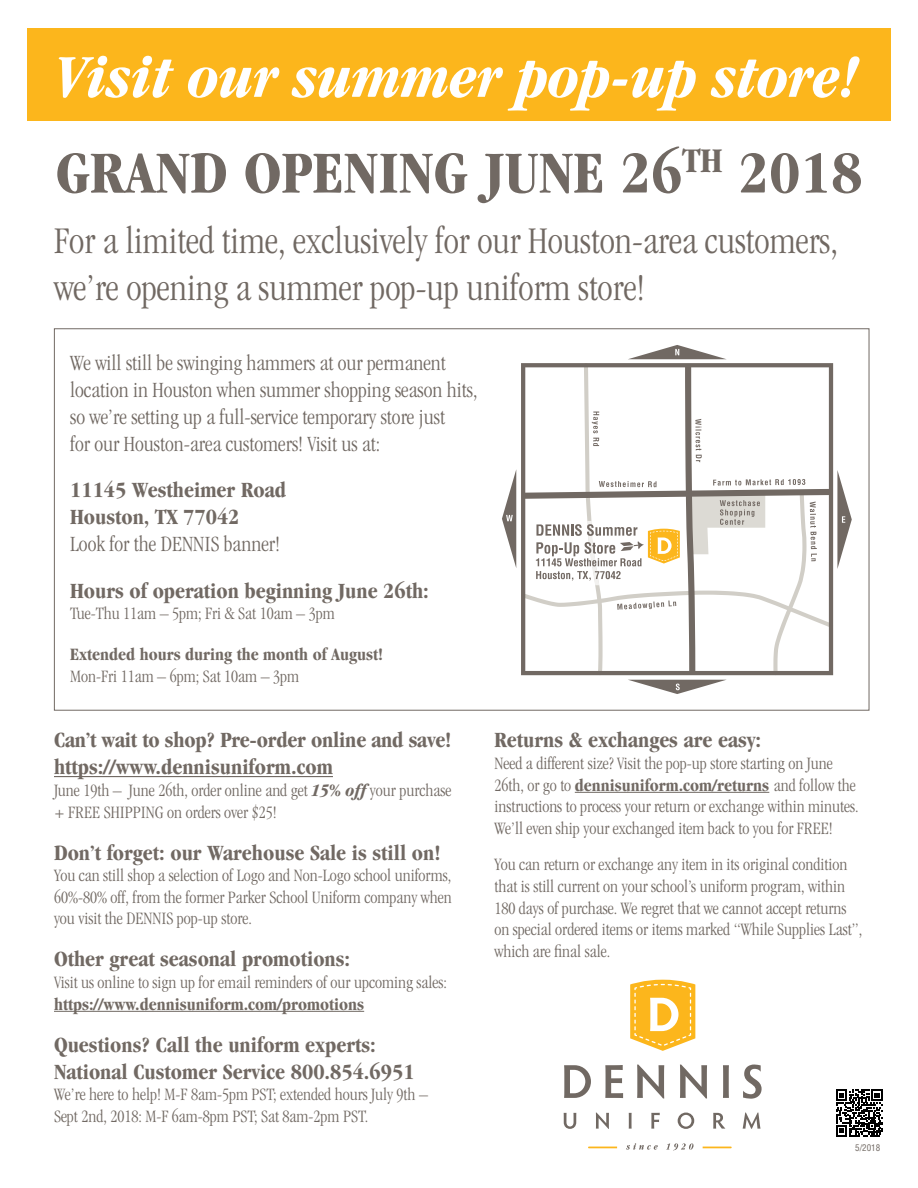
<style>
.page{position:relative;width:918px;height:1188px;background:#fff}
.page>*{position:absolute;margin:0;border:0;box-sizing:border-box;transform-origin:0 0}
.t1{font:italic 700 condensed 63px "Garamond";letter-spacing:-.005em;color:#fff}
.t2{font:700 condensed 61.5px "Garamond";letter-spacing:.005em;color:#716963}
.t3{font:300 condensed 39px/46.8px "Garamond";color:#716963}
.t4{font:700 condensed 22.5px/27px "Garamond";color:#716963}
.t5{font:300 condensed 22.5px/27px "Garamond";color:#716963}
.t6{font:300 condensed 18px/21.6px "Garamond";color:#716963}
.t7{font:700 condensed 18px/21.6px "Garamond";color:#716963}
.t8{font:condensed 9px "Helvetica";color:#716963}
.s1{font-weight:700}
.s2{font-weight:300}
.s3{font-weight:700;font-style:italic}
</style>
<div class="page">
<div style="left:27px;top:28px;width:864px;height:92px;background:#fcb61c"></div>
<svg style="left:588px;top:1147px;width:29px;height:1px"></svg>
<svg style="left:703px;top:1147px;width:29px;height:1px"></svg>
<svg style="left:630px;top:980px;width:65px;height:71px"></svg>
<svg style="left:626px;top:1143px;width:32px;height:7px"></svg>
<svg style="left:666px;top:1143px;width:28px;height:7px"></svg>
<svg style="left:564px;top:1065px;width:27px;height:33px"></svg>
<svg style="left:605px;top:1065px;width:18px;height:33px"></svg>
<svg style="left:637px;top:1065px;width:27px;height:33px"></svg>
<svg style="left:680px;top:1065px;width:27px;height:33px"></svg>
<svg style="left:723px;top:1065px;width:6px;height:33px"></svg>
<svg style="left:743px;top:1065px;width:19px;height:34px"></svg>
<svg style="left:564px;top:1113px;width:12px;height:16px"></svg>
<svg style="left:596px;top:1113px;width:13px;height:16px"></svg>
<svg style="left:629px;top:1113px;width:3px;height:16px"></svg>
<svg style="left:651px;top:1113px;width:9px;height:16px"></svg>
<svg style="left:678px;top:1113px;width:16px;height:16px"></svg>
<svg style="left:713px;top:1113px;width:12px;height:16px"></svg>
<svg style="left:743px;top:1113px;width:18px;height:16px"></svg>
<hr style="left:575px;top:792px;width:194px;height:1px;background:#716963">
<svg style="left:502px;top:345px;width:350px;height:349px"></svg>
<hr style="left:54px;top:776px;width:279px;height:1px;background:#716963">
<hr style="left:54px;top:1011px;width:310px;height:1px;background:#716963">
<svg style="left:836px;top:1090px;width:47px;height:46px"></svg>
<p class="t1" style="left:55px;top:41px;width:804px">Visit our summer pop-up store!</p>
<p class="t2" style="left:56px;top:138px;width:808px">GRAND OPENING JUNE 26<sup>TH</sup> 2018</p>
<p class="t3" style="left:54px;top:217px;width:786px">For a limited time, exclusively for our Houston-area customers, we’re opening a summer pop-up uniform store!</p>
<p class="t5" style="left:70px;top:349px;width:409px">We will still be swinging hammers at our permanent location in Houston when summer shopping season hits, so we’re setting up a full-service temporary store just<br>for our Houston-area customers! Visit us at:</p>
<p class="t4" style="left:70px;top:476px;width:217px">11145 Westheimer Road</p>
<p class="t5" style="left:70px;top:504px;width:211px"><span class="s1">Houston, TX 77042<br></span>Look for the DENNIS banner!</p>
<p class="t4" style="left:70px;top:577px;width:360px">Hours of operation beginning June 26th:</p>
<p class="t6" style="left:70px;top:603px;width:266px">Tue-Thu 11am – 5pm; Fri &amp; Sat 10am – 3pm</p>
<p class="t7" style="left:70px;top:644px;width:314px">Extended hours during the month of August!<br><span class="s2">Mon-Fri 11am – 6pm; Sat 10am – 3pm</span></p>
<p class="t4" style="left:54px;top:727px;width:399px">Can’t wait to shop? Pre-order online and save!</p>
<p class="t4" style="left:54px;top:754px;width:280px">https://www.dennisuniform.com</p>
<p class="t6" style="left:54px;top:780px;width:399px">June 19th – June 26th, order online and get <span class="s3">15% off</span> your purchase + FREE SHIPPING on orders over $25!</p>
<p class="t4" style="left:54px;top:839px;width:388px">Don’t forget: our Warehouse Sale is still on!</p>
<p class="t6" style="left:54px;top:865px;width:399px;text-align:justify">You can still shop a selection of Logo and Non-Logo school uniforms, 60%-80% off, from the former Parker School Uniform company when you visit the DENNIS pop-up store.</p>
<p class="t4" style="left:54px;top:946px;width:298px">Other great seasonal promotions:</p>
<p class="t6" style="left:54px;top:972px;width:394px">Visit us online to sign up for email reminders of our upcoming sales: <span class="s1">https://www.dennisuniform.com/promotions</span></p>
<p class="t4" style="left:54px;top:1031px;width:362px">Questions? Call the uniform experts:<br>National Customer Service 800.854.6951</p>
<p class="t6" style="left:54px;top:1084px;width:376px">We’re here to help! M-F 8am-5pm PST; extended hours July 9th –<br>Sept 2nd, 2018: M-F 6am-8pm PST; Sat 8am-2pm PST.</p>
<p class="t4" style="left:494px;top:727px;width:268px">Returns &amp; exchanges are easy:</p>
<p class="t6" style="left:494px;top:753px;width:366px">Need a different size? Visit the pop-up store starting on June 26th, or go to <span class="s1">dennisuniform.com/returns</span> and follow the instructions to process your return or exchange within minutes.<br>We’ll even ship your exchanged item back to you for FREE!</p>
<p class="t6" style="left:494px;top:854px;width:369px">You can return or exchange any item in its original condition that is still current on your school’s uniform program, within 180 days of purchase. We regret that we cannot accept returns on special ordered items or items marked “While Supplies Last”, which are final sale.</p>
<p class="t8" style="left:855px;top:1142px;width:27px">5/2018</p>
</div>
